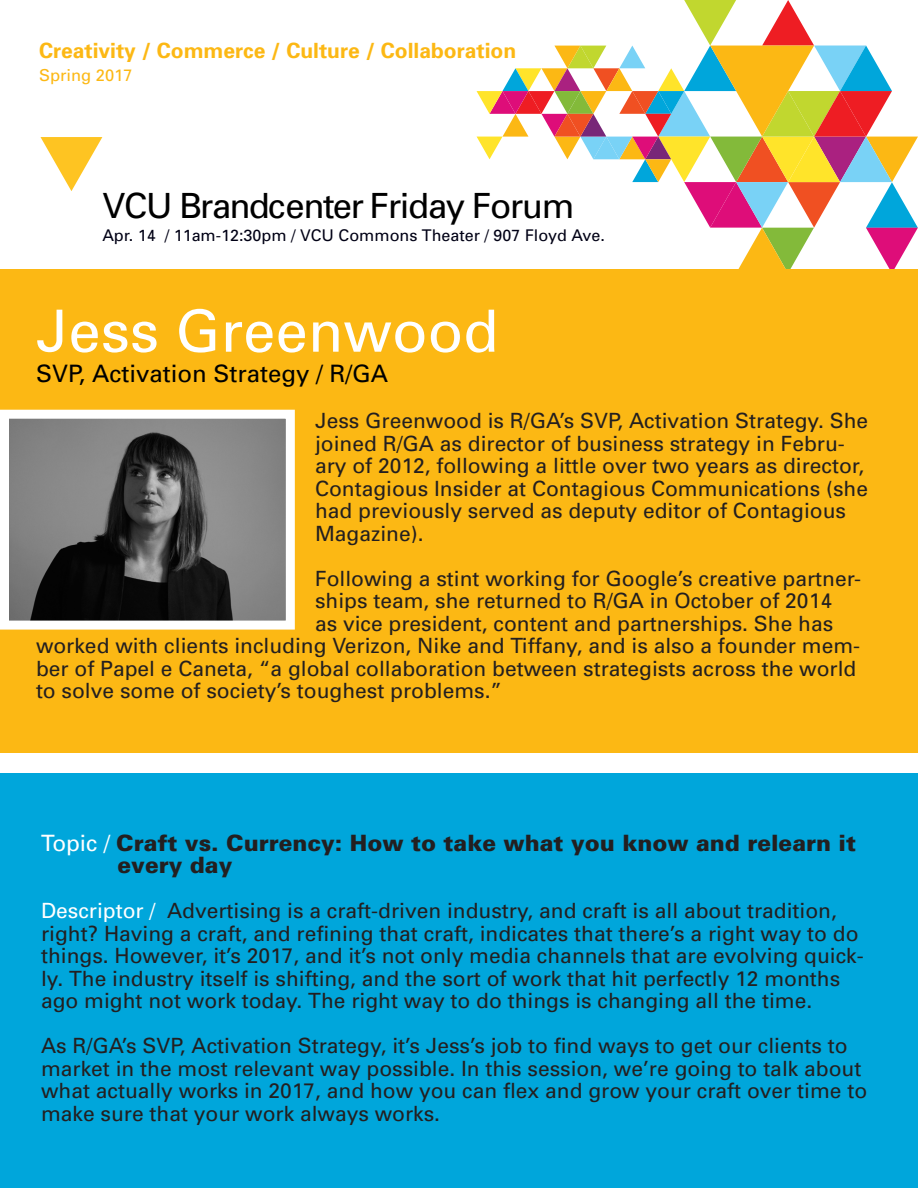
<style>
.page{position:relative;width:918px;height:1188px;background:#fff}
.page>*{position:absolute;margin:0;border:0;box-sizing:border-box;transform-origin:0 0}
.t1{font:58.2px "Univers";color:#fff}
.t2{font:34.8px "Univers";letter-spacing:-.04em;color:#000}
.t3{font:24px "Univers";color:#000}
.t4{font:900 22.5px/22.5px "Univers";color:#231f20}
.t5{font:21px/22.5px "Univers";color:#231f20}
.t6{font:700 21px "Univers";color:#fcb814}
.t7{font:16.5px "Univers";color:#fcb814}
.t8{font:16.2px "Univers";color:#000015}
.s1{font-weight:400;color:#fff}
.s2{color:#fff}
</style>
<div class="page">
<svg style="left:477px;top:0;width:441px;height:269px"></svg>
<svg style="left:41px;top:137px;width:61px;height:54px"></svg>
<div style="left:0;top:269px;width:918px;height:484px;background:#fcb814"></div>
<div style="left:0;top:773px;width:918px;height:415px;background:#00a6db"></div>
<img style="left:10px;top:420px;width:275px;height:200px">
<div style="left:0;top:410px;width:295px;height:220px;border:9px solid #fff"></div>
<p class="t6" style="left:39px;top:37px;width:479px">Creativity / Commerce / Culture / Collaboration</p>
<p class="t7" style="left:39px;top:65px;width:95px">Spring 2017</p>
<p class="t2" style="left:102px;top:184px;width:474px">VCU Brandcenter Friday Forum</p>
<p class="t8" style="left:102px;top:225px;width:504px">Apr. 14 / 11am-12:30pm / VCU Commons Theater / 907 Floyd Ave.</p>
<p class="t1" style="left:36px;top:295px;width:464px">Jess Greenwood</p>
<p class="t3" style="left:36px;top:358px;width:354px">SVP, Activation Strategy / R/GA</p>
<p class="t5" style="left:315px;top:409px;width:555px">Jess Greenwood is R/GA’s SVP, Activation Strategy. She joined R/GA as director of business strategy in Febru&shy;ary of 2012, following a little over two years as director, Contagious Insider at Contagious Communications (she had previously served as deputy editor of Contagious Magazine).</p>
<p class="t5" style="left:315px;top:567px;width:548px">Following a stint working for Google’s creative partner-</p>
<p class="t5" style="left:315px;top:589px;width:518px">ships team, she returned to R/GA in October of 2014</p>
<p class="t5" style="left:315px;top:612px;width:520px">as vice president, content and partnerships. She has</p>
<p class="t5" style="left:36px;top:634px;width:826px">worked with clients including Verizon, Nike and Tiffany, and is also a founder mem-</p>
<p class="t5" style="left:36px;top:657px;width:822px">ber of Papel e Caneta, “a global collaboration between strategists across the world</p>
<p class="t5" style="left:36px;top:679px;width:468px">to solve some of society’s toughest problems.”</p>
<p class="t4" style="left:118px;top:831px;width:740px;text-indent:-76px"><span class="s1">Topic /</span> Craft vs. Currency: How to take what you know and relearn it every day</p>
<p class="t5" style="left:41px;top:899px;width:824px"><span class="s2">Descriptor /</span> Advertising is a craft-driven industry, and craft is all about tradition, right? Having a craft, and refining that craft, indicates that there’s a right way to do things. However, it’s 2017, and it’s not only media channels that are evolving quick&shy;ly. The industry itself is shifting, and the sort of work that hit perfectly 12 months ago might not work today. The right way to do things is changing all the time.</p>
<p class="t5" style="left:41px;top:1034px;width:828px">As R/GA’s SVP, Activation Strategy, it’s Jess’s job to find ways to get our clients to market in the most relevant way possible. In this session, we’re going to talk about what actually works in 2017, and how you can flex and grow your craft over time to make sure that your work always works.</p>
</div>
